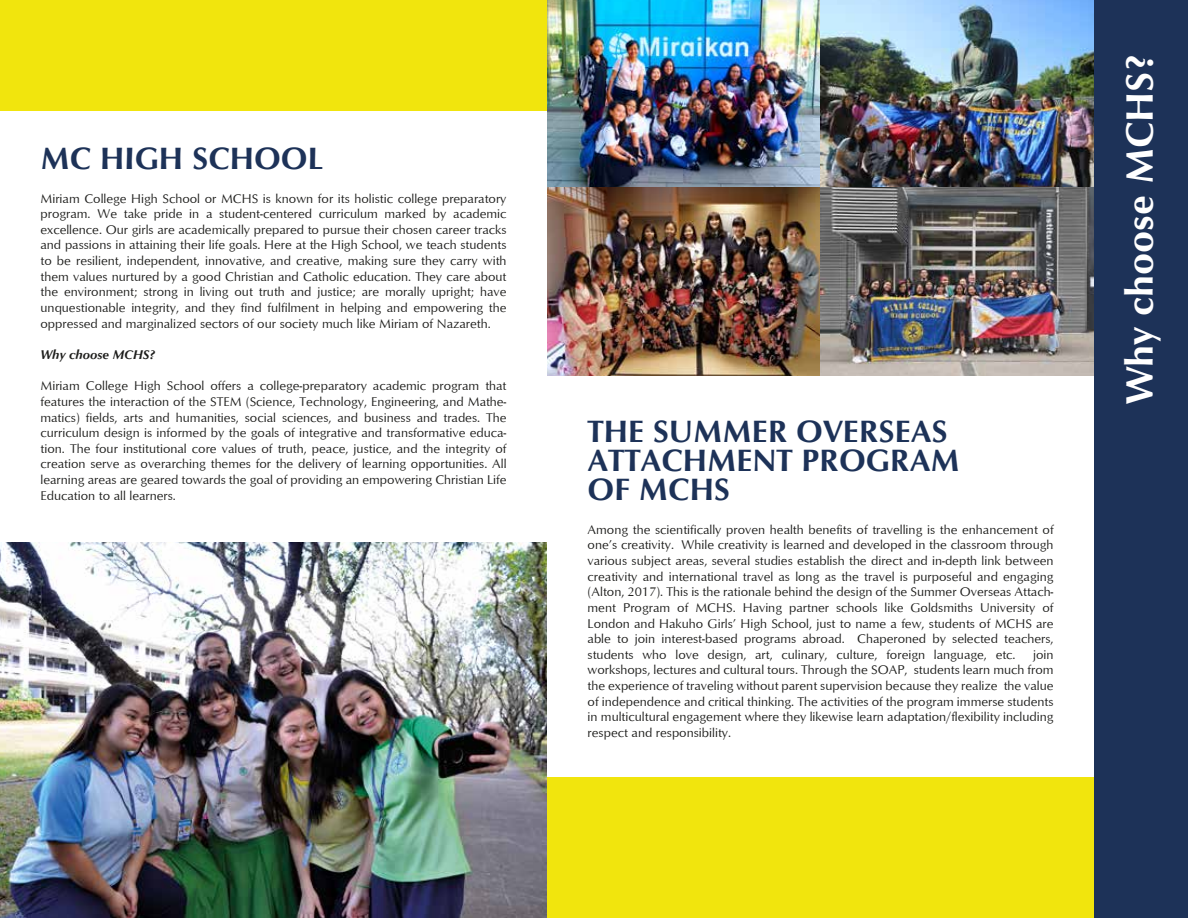
<style>
.page{position:relative;width:1188px;height:918px;background:#fff}
.page>*{position:absolute;margin:0;border:0;box-sizing:border-box;transform-origin:0 0}
.t1{font:700 39.15px "Optimum";color:#fff}
.t2{font:700 31.65px/28.7px "Optimum";color:#1d3258}
.t3{font:13.05px/15.6px "Optimum";color:#1d1d1b;text-align:justify}
.t4{font:italic 700 13.05px "Optimum";color:#1d1d1b}
</style>
<div class="page">
<img style="left:0;top:543px;width:547px;height:375px">
<img style="left:547px;top:0;width:547px;height:375px">
<div style="left:547px;top:777px;width:547px;height:141px;background:#f1e50d"></div>
<div style="left:0;top:0;width:547px;height:110px;background:#f1e50d"></div>
<div style="left:1094px;top:0;width:94px;height:918px;background:#1d3258"></div>
<h2 class="t2" style="left:41px;top:143px;width:284px">MC HIGH SCHOOL</h2>
<p class="t3" style="left:41px;top:190px;width:468px">Miriam College High School or MCHS is known for its holistic college preparatory program. We take pride in a student-centered curriculum marked by academic excellence. Our girls are academically prepared to pursue their chosen career tracks and passions in attaining their life goals. Here at the High School, we teach students to be resilient, independent, innovative, and creative, making sure they carry with them values nurtured by a good Christian and Catholic education. They care about the environment; strong in living out truth and justice; are morally upright; have unquestionable integrity, and they find fulfilment in helping and empowering the oppressed and marginalized sectors of our society much like Miriam of Nazareth.</p>
<p class="t4" style="left:41px;top:347px;width:116px">Why choose MCHS?</p>
<p class="t3" style="left:41px;top:378px;width:468px">Miriam College High School offers a college-preparatory academic program that features the interaction of the STEM (Science, Technology, Engineering, and Mathe&shy;matics) fields, arts and humanities, social sciences, and business and trades. The curriculum design is informed by the goals of integrative and transformative educa&shy;tion. The four institutional core values of truth, peace, justice, and the integrity of creation serve as overarching themes for the delivery of learning opportunities. All learning areas are geared towards the goal of providing an empowering Christian Life Education to all learners.</p>
<h2 class="t2" style="left:588px;top:417px;width:374px">THE SUMMER OVERSEAS<br>ATTACHMENT PROGRAM<br>OF MCHS</h2>
<p class="t3" style="left:588px;top:521px;width:468px">Among the scientifically proven health benefits of travelling is the enhancement of one’s creativity. While creativity is learned and developed in the classroom through various subject areas, several studies establish the direct and in-depth link between creativity and international travel as long as the travel is purposeful and engaging (Alton, 2017). This is the rationale behind the design of the Summer Overseas Attach&shy;ment Program of MCHS. Having partner schools like Goldsmiths University of London and Hakuho Girls’ High School, just to name a few, students of MCHS are able to join interest-based programs abroad. Chaperoned by selected teachers, students who love design, art, culinary, culture, foreign language, etc.</p>
<p class="t3" style="left:588px;top:646px;width:468px;text-indent:446px">join workshops, lectures and cultural tours. Through the SOAP, students learn much from the experience of traveling without parent supervision because they realize the value of independence and critical thinking. The activities of the program immerse students in multicultural engagement where they likewise learn adaptation/flexibility including respect and responsibility.</p>
<h1 class="t1" style="left:1117px;top:404px;width:351px;rotate:-90deg">Why choose MCHS?</h1>
</div>
